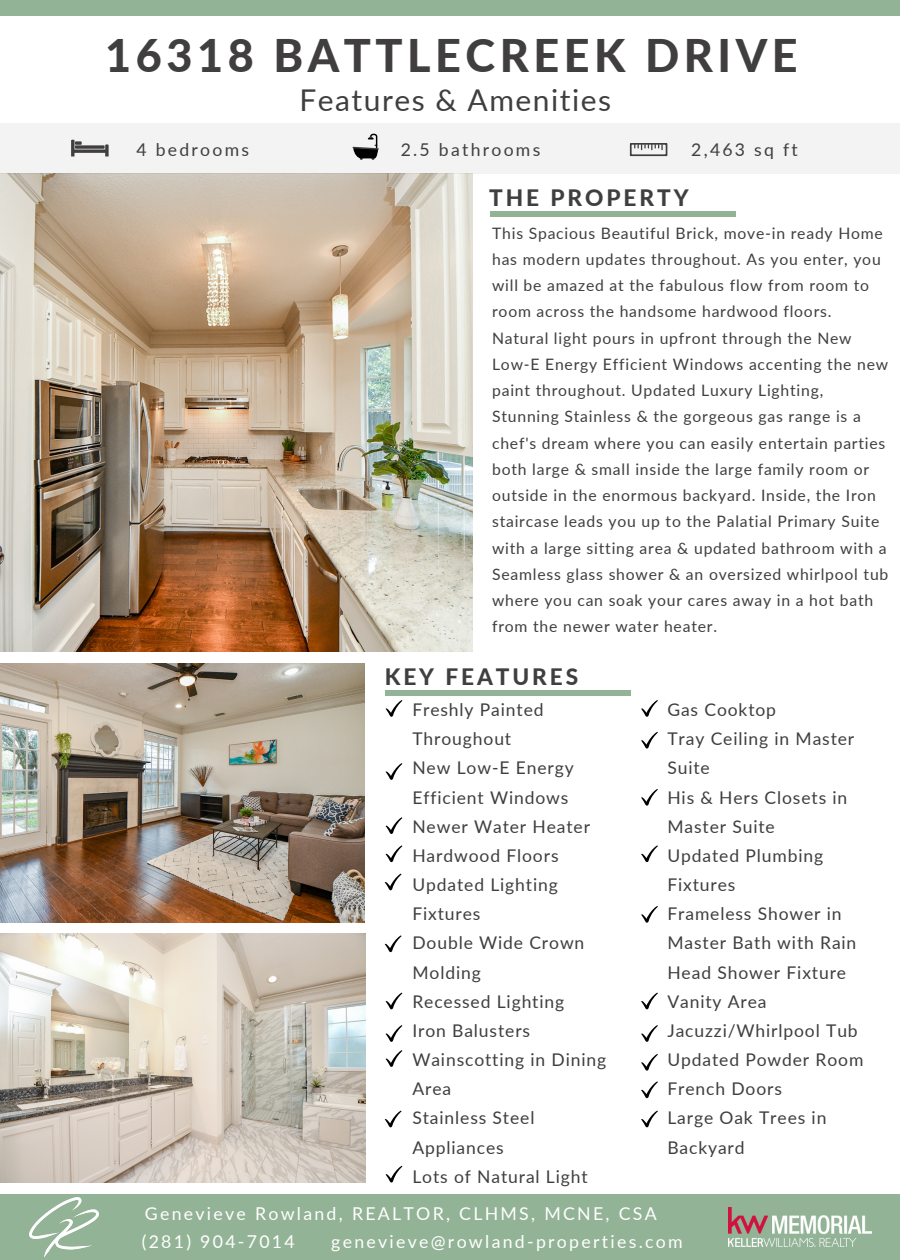
<style>
.page{position:relative;width:900px;height:1260px;background:#fff}
.page>*{position:absolute;margin:0;border:0;box-sizing:border-box;transform-origin:0 0}
.t1{font:800 45px "Lato";letter-spacing:.1em;color:#403e3e}
.t2{font:30px "Lato";letter-spacing:.05em;color:#403e3e}
.t3{font:800 22.75px "Lato";letter-spacing:.13em;color:#403e3e}
.t4{font:17.75px "Lato";letter-spacing:.13em;color:#fff}
.t5{font:17.5px/29.2px "Lato";letter-spacing:.05em;color:#403e3e}
.t6{font:17.5px "Lato";letter-spacing:.13em;color:#403e3e}
.t7{font:15.75px/26.2px "Lato";letter-spacing:.05em;color:#403e3e}
</style>
<div class="page">
<img style="left:0;top:173px;width:472px;height:478px">
<img style="left:0;top:934px;width:366px;height:249px">
<div style="left:0;top:123px;width:900px;height:50px;background:#f3f3f3"></div>
<div style="left:490px;top:211px;width:245px;height:6px;background:#92b396"></div>
<div style="left:386px;top:690px;width:245px;height:6px;background:#92b396"></div>
<div style="left:0;top:1194px;width:900px;height:66px;background:#92b396"></div>
<div style="left:0;top:0;width:900px;height:16px;background:#92b396"></div>
<svg style="left:353px;top:134px;width:25px;height:26px"></svg>
<hr style="left:353px;top:147px;width:26px;height:3px;background:#403e3e">
<svg style="left:641px;top:700px;width:17px;height:17px"></svg>
<img style="left:29px;top:1197px;width:69px;height:60px">
<svg style="left:630px;top:143px;width:37px;height:13px"></svg>
<svg style="left:386px;top:700px;width:16px;height:17px"></svg>
<svg style="left:385px;top:935px;width:17px;height:17px"></svg>
<img style="left:0;top:664px;width:365px;height:258px">
<img style="left:729px;top:1207px;width:142px;height:40px">
<svg style="left:71px;top:140px;width:38px;height:16px"></svg>
<svg style="left:386px;top:763px;width:16px;height:17px"></svg>
<svg style="left:386px;top:817px;width:16px;height:17px"></svg>
<svg style="left:386px;top:1025px;width:16px;height:17px"></svg>
<svg style="left:641px;top:732px;width:17px;height:17px"></svg>
<svg style="left:386px;top:993px;width:16px;height:16px"></svg>
<svg style="left:641px;top:993px;width:17px;height:16px"></svg>
<svg style="left:641px;top:1054px;width:17px;height:17px"></svg>
<svg style="left:386px;top:845px;width:16px;height:17px"></svg>
<svg style="left:385px;top:874px;width:17px;height:16px"></svg>
<svg style="left:386px;top:1050px;width:16px;height:17px"></svg>
<svg style="left:385px;top:1111px;width:17px;height:16px"></svg>
<svg style="left:386px;top:1166px;width:16px;height:17px"></svg>
<svg style="left:641px;top:789px;width:17px;height:17px"></svg>
<svg style="left:641px;top:845px;width:17px;height:17px"></svg>
<svg style="left:641px;top:906px;width:17px;height:17px"></svg>
<svg style="left:641px;top:1025px;width:17px;height:17px"></svg>
<svg style="left:641px;top:1081px;width:17px;height:17px"></svg>
<svg style="left:641px;top:1111px;width:17px;height:16px"></svg>
<p class="t1" style="left:105px;top:28px;width:694px">16318 BATTLECREEK DRIVE</p>
<p class="t2" style="left:299px;top:81px;width:313px">Features &amp; Amenities</p>
<p class="t6" style="left:136px;top:139px;width:114px">4 bedrooms</p>
<p class="t6" style="left:401px;top:139px;width:141px">2.5 bathrooms</p>
<p class="t5" style="left:691px;top:135px;width:108px">2,463 sq ft</p>
<p class="t3" style="left:489px;top:184px;width:201px">THE PROPERTY</p>
<p class="t7" style="left:492px;top:219px;width:398px">This Spacious Beautiful Brick, move-in ready Home has modern updates throughout. As you enter, you will be amazed at the fabulous flow from room to room across the handsome hardwood floors.<br>Natural light pours in upfront through the New Low-E Energy Efficient Windows accenting the new paint throughout. Updated Luxury Lighting, Stunning Stainless &amp; the gorgeous gas range is a chef's dream where you can easily entertain parties both large &amp; small inside the large family room or outside in the enormous backyard. Inside, the Iron staircase leads you up to the Palatial Primary Suite with a large sitting area &amp; updated bathroom with a Seamless glass shower &amp; an oversized whirlpool tub where you can soak your cares away in a hot bath from the newer water heater.</p>
<p class="t3" style="left:385px;top:663px;width:195px">KEY FEATURES</p>
<p class="t5" style="left:412px;top:695px;width:133px">Freshly Painted<br>Throughout</p>
<p class="t5" style="left:412px;top:753px;width:163px">New Low-E Energy<br>Efficient Windows</p>
<p class="t5" style="left:412px;top:811px;width:179px">Newer Water Heater</p>
<p class="t5" style="left:412px;top:841px;width:148px">Hardwood Floors</p>
<p class="t5" style="left:412px;top:870px;width:147px">Updated Lighting<br>Fixtures</p>
<p class="t5" style="left:412px;top:928px;width:173px">Double Wide Crown<br>Molding</p>
<p class="t5" style="left:412px;top:986px;width:153px">Recessed Lighting</p>
<p class="t5" style="left:412px;top:1016px;width:119px">Iron Balusters</p>
<p class="t5" style="left:412px;top:1045px;width:195px">Wainscotting in Dining<br>Area</p>
<p class="t5" style="left:412px;top:1103px;width:124px">Stainless Steel<br>Appliances</p>
<p class="t5" style="left:412px;top:1161px;width:177px">Lots of Natural Light</p>
<p class="t4" style="left:145px;top:1203px;width:513px">Genevieve Rowland, REALTOR, CLHMS, MCNE, CSA</p>
<p class="t5" style="left:667px;top:695px;width:110px">Gas Cooktop</p>
<p class="t5" style="left:667px;top:724px;width:188px">Tray Ceiling in Master<br>Suite</p>
<p class="t5" style="left:667px;top:782px;width:181px">His &amp; Hers Closets in<br>Master Suite</p>
<p class="t5" style="left:667px;top:841px;width:157px">Updated Plumbing<br>Fixtures</p>
<p class="t5" style="left:667px;top:899px;width:191px">Frameless Shower in<br>Master Bath with Rain<br>Head Shower Fixture</p>
<p class="t5" style="left:667px;top:986px;width:101px">Vanity Area</p>
<p class="t5" style="left:667px;top:1016px;width:192px">Jacuzzi/Whirlpool Tub</p>
<p class="t5" style="left:667px;top:1045px;width:197px">Updated Powder Room</p>
<p class="t5" style="left:667px;top:1074px;width:116px">French Doors</p>
<p class="t5" style="left:667px;top:1103px;width:161px">Large Oak Trees in<br>Backyard</p>
<p class="t4" style="left:142px;top:1231px;width:155px">(281) 904-7014</p>
<p class="t4" style="left:331px;top:1231px;width:353px">genevieve@rowland-properties.com</p>
</div>
